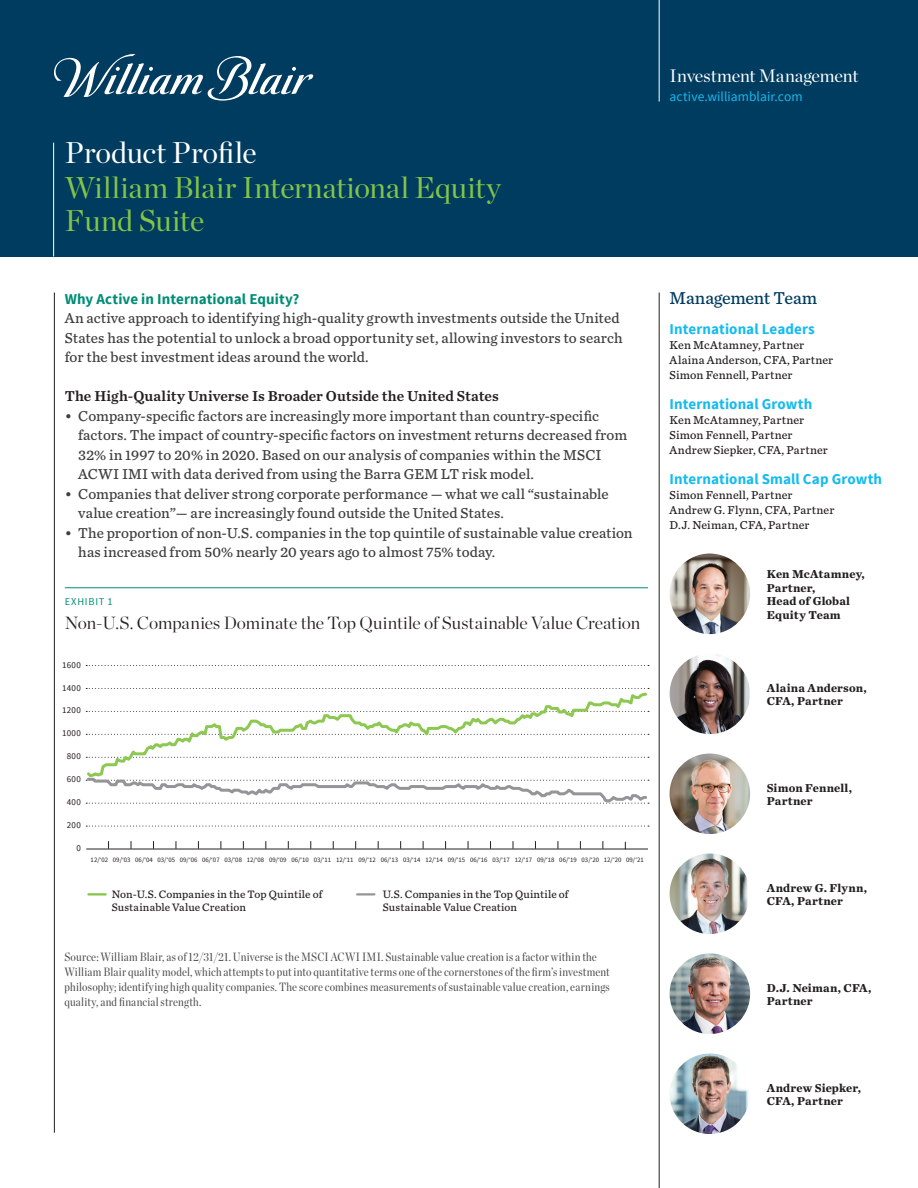
<style>
.page{position:relative;width:918px;height:1188px;background:#fff}
.page>*{position:absolute;margin:0;border:0;box-sizing:border-box;transform-origin:0 0}
.t1{font:30px/33.8px "Chronicle Display";letter-spacing:-.005em;color:#83c447}
.t2{font:18px "Chronicle Display";letter-spacing:-.01em;color:#fff}
.Big_Numbers{font:18px "Chronicle Text G4";letter-spacing:-.01em;color:#003c5f}
.t3{font:300 17.7px "Chronicle Display";letter-spacing:-.005em;color:#231f20}
.Paragraph_Copy{font:15px/19.5px "Chronicle Text G4";letter-spacing:.005em;color:#3e3e3f}
.Paragraph_Copy-2{font:700 15px "Source Sans Pro";letter-spacing:.005em;color:#15bbef}
.Paragraph_Copy-3{font:15px "Chronicle Text G4 Semi";color:#231f20}
.Paragraph_Copy-4{font:700 15px "Source Sans Pro";letter-spacing:.005em;color:#008d75}
.t4{font:13.5px "Source Sans Pro";letter-spacing:.005em;color:#15bbef}
.t5{font:12px/15px "Chronicle Disp Cond";letter-spacing:.015em;color:#4b4c4d}
.Sidebar___Contact{font:12px "Chronicle Text G4";letter-spacing:.01em;color:#231f20}
.Sidebar___Contact-2{font:700 12px/13.5px "Chronicle Text G4";letter-spacing:.005em;color:#231f20}
.t6{font:11.25px/12.8px "Chronicle Text G4";letter-spacing:.015em;color:#231f20}
.t7{font:10.5px "Source Sans Pro";letter-spacing:.07em;color:#008d75}
.t8{font:9px "Source Sans Pro";letter-spacing:.04em;color:#231f20}
.t9{font:6.75px "Source Sans Pro";color:#231f20}
.s1{color:#fff}
</style>
<div class="page">
<img style="left:670px;top:654px;width:80px;height:80px;border-radius:40px">
<div style="left:0;top:0;width:918px;height:256px;background:#003c5f"></div>
<hr style="left:659px;top:0;width:1px;height:102px;background:#fff">
<hr style="left:53px;top:143px;width:1px;height:113px;background:#fff">
<svg style="left:54px;top:54px;width:259px;height:47px"></svg>
<hr style="left:54px;top:292px;width:1px;height:841px;background:#231f20">
<hr style="left:659px;top:292px;width:1px;height:896px;background:#231f20">
<hr style="left:88px;top:893px;width:18px;height:3px;background:#83c447">
<hr style="left:357px;top:893px;width:17px;height:3px;background:#939598">
<img style="left:670px;top:554px;width:80px;height:80px;border-radius:40px">
<img style="left:670px;top:854px;width:80px;height:80px;border-radius:40px">
<img style="left:670px;top:754px;width:80px;height:80px;border-radius:40px">
<img style="left:670px;top:954px;width:80px;height:80px;border-radius:40px">
<img style="left:670px;top:1053px;width:80px;height:81px;border-radius:40px">
<svg style="left:86px;top:826px;width:563px;height:1px"></svg>
<svg style="left:86px;top:665px;width:563px;height:1px"></svg>
<svg style="left:86px;top:688px;width:563px;height:1px"></svg>
<hr style="left:86px;top:849px;width:562px;height:1px;background:#231f20">
<hr style="left:65px;top:587px;width:583px;height:1px;background:#008d75">
<svg style="left:85px;top:779px;width:564px;height:25px"></svg>
<svg style="left:85px;top:692px;width:564px;height:87px"></svg>
<p class="t1" style="left:65px;top:134px;width:437px"><span class="s1">Product Profile<br></span>William Blair International Equity<br>Fund Suite</p>
<p class="Paragraph_Copy-4" style="left:65px;top:289px;width:236px">Why Active in International Equity?</p>
<p class="Paragraph_Copy" style="left:65px;top:308px;width:559px">An active approach to identifying high-quality growth investments outside the United<br>States has the potential to unlock a broad opportunity set, allowing investors to search for the best investment ideas around the world.</p>
<p class="Paragraph_Copy-3" style="left:65px;top:385px;width:436px">The High-Quality Universe Is Broader Outside the United States</p>
<p class="Paragraph_Copy" style="left:78px;top:405px;width:550px;text-indent:-14px">• Company-specific factors are increasingly more important than country-specific factors. The impact of country-specific factors on investment returns decreased from 32% in 1997 to 20% in 2020. Based on our analysis of companies within the MSCI ACWI IMI with data derived from using the Barra GEM LT risk model.</p>
<p class="Paragraph_Copy" style="left:78px;top:483px;width:532px;text-indent:-14px">• Companies that deliver strong corporate performance — what we call “sustainable value creation”— are increasingly found outside the United States.</p>
<p class="Paragraph_Copy" style="left:78px;top:522px;width:556px;text-indent:-14px">• The proportion of non-U.S. companies in the top quintile of sustainable value creation has increased from 50% nearly 20 years ago to almost 75% today.</p>
<p class="t7" style="left:65px;top:595px;width:50px">EXHIBIT 1</p>
<p class="t3" style="left:65px;top:609px;width:577px">Non-U.S. Companies Dominate the Top Quintile of Sustainable Value Creation</p>
<p class="t8" style="left:62px;top:659px;width:20px">1600</p>
<p class="t8" style="left:62px;top:682px;width:20px">1400</p>
<p class="t8" style="left:62px;top:705px;width:20px">1200</p>
<p class="t8" style="left:62px;top:728px;width:20px">1000</p>
<p class="t8" style="left:67px;top:751px;width:16px">800</p>
<p class="t8" style="left:67px;top:773px;width:16px">600</p>
<p class="t8" style="left:67px;top:796px;width:16px">400</p>
<p class="t8" style="left:67px;top:819px;width:15px">200</p>
<p class="t8" style="left:76px;top:842px;width:6px">0</p>
<p class="t9" style="left:91px;top:856px;width:64px">12/‘02 09/‘03 06/‘04</p>
<p class="t9" style="left:158px;top:856px;width:19px">03/‘05</p>
<p class="t9" style="left:180px;top:856px;width:19px">09/‘06</p>
<p class="t9" style="left:202px;top:856px;width:19px">06/‘07</p>
<p class="t9" style="left:225px;top:856px;width:19px">03/‘08</p>
<p class="t9" style="left:247px;top:856px;width:19px">12/‘08</p>
<p class="t9" style="left:269px;top:856px;width:19px">09/‘09</p>
<p class="t9" style="left:292px;top:856px;width:19px">06/‘10</p>
<p class="t9" style="left:314px;top:856px;width:19px">03/‘11</p>
<p class="t9" style="left:336px;top:856px;width:19px">12/‘11</p>
<p class="t9" style="left:358px;top:856px;width:19px">09/‘12</p>
<p class="t9" style="left:381px;top:856px;width:19px">06/‘13</p>
<p class="t9" style="left:403px;top:856px;width:19px">03/‘14</p>
<p class="t9" style="left:425px;top:856px;width:19px">12/‘14</p>
<p class="t9" style="left:448px;top:856px;width:19px">09/‘15</p>
<p class="t9" style="left:470px;top:856px;width:19px">06/‘16</p>
<p class="t9" style="left:492px;top:856px;width:19px">03/‘17</p>
<p class="t9" style="left:515px;top:856px;width:19px">12/‘17</p>
<p class="t9" style="left:537px;top:856px;width:19px">09/‘18</p>
<p class="t9" style="left:559px;top:856px;width:19px">06/‘19</p>
<p class="t9" style="left:582px;top:856px;width:19px">03/‘20</p>
<p class="t9" style="left:604px;top:856px;width:19px">12/‘20</p>
<p class="t9" style="left:626px;top:856px;width:19px">09/‘21</p>
<p class="t6" style="left:112px;top:887px;width:212px">Non-U.S. Companies in the Top Quintile of<br>Sustainable Value Creation</p>
<p class="t6" style="left:383px;top:887px;width:187px">U.S. Companies in the Top Quintile of<br>Sustainable Value Creation</p>
<p class="t5" style="left:64px;top:948px;width:547px">Source: William Blair, as of 12/31/21. Universe is the MSCI ACWI IMI. Sustainable value creation is a factor within the William Blair quality model, which attempts to put into quantitative terms one of the cornerstones of the firm’s investment philosophy; identifying high quality companies. The score combines measurements of sustainable value creation, earnings quality, and financial strength.</p>
<p class="t2" style="left:670px;top:62px;width:190px">Investment Management</p>
<p class="t4" style="left:670px;top:88px;width:134px">active.williamblair.com</p>
<p class="Big_Numbers" style="left:670px;top:285px;width:149px">Management Team</p>
<p class="Paragraph_Copy-2" style="left:670px;top:319px;width:147px">International Leaders</p>
<p class="Sidebar___Contact" style="left:670px;top:336px;width:136px">Ken McAtamney, Partner</p>
<p class="Sidebar___Contact" style="left:670px;top:351px;width:165px">Alaina Anderson, CFA, Partner</p>
<p class="Sidebar___Contact" style="left:670px;top:366px;width:124px">Simon Fennell, Partner</p>
<p class="Paragraph_Copy-2" style="left:670px;top:394px;width:144px">International Growth</p>
<p class="Sidebar___Contact" style="left:670px;top:411px;width:136px">Ken McAtamney, Partner</p>
<p class="Sidebar___Contact" style="left:670px;top:426px;width:124px">Simon Fennell, Partner</p>
<p class="Sidebar___Contact" style="left:670px;top:441px;width:160px">Andrew Siepker, CFA, Partner</p>
<p class="Paragraph_Copy-2" style="left:670px;top:469px;width:214px">International Small Cap Growth</p>
<p class="Sidebar___Contact" style="left:670px;top:486px;width:124px">Simon Fennell, Partner</p>
<p class="Sidebar___Contact" style="left:670px;top:501px;width:166px">Andrew G. Flynn, CFA, Partner</p>
<p class="Sidebar___Contact" style="left:670px;top:516px;width:141px">D.J. Neiman, CFA, Partner</p>
<p class="Sidebar___Contact-2" style="left:767px;top:567px;width:100px">Ken McAtamney,<br>Partner,</p>
<p class="Sidebar___Contact-2" style="left:767px;top:594px;width:85px">Head of Global<br>Equity Team</p>
<p class="Sidebar___Contact-2" style="left:767px;top:680px;width:101px">Alaina Anderson,<br>CFA, Partner</p>
<p class="Sidebar___Contact-2" style="left:767px;top:780px;width:87px">Simon Fennell,<br>Partner</p>
<p class="Sidebar___Contact-2" style="left:767px;top:880px;width:102px">Andrew G. Flynn,<br>CFA, Partner</p>
<p class="Sidebar___Contact-2" style="left:767px;top:980px;width:106px">D.J. Neiman, CFA,<br>Partner</p>
<p class="Sidebar___Contact-2" style="left:767px;top:1080px;width:96px">Andrew Siepker,<br>CFA, Partner</p>
</div>
